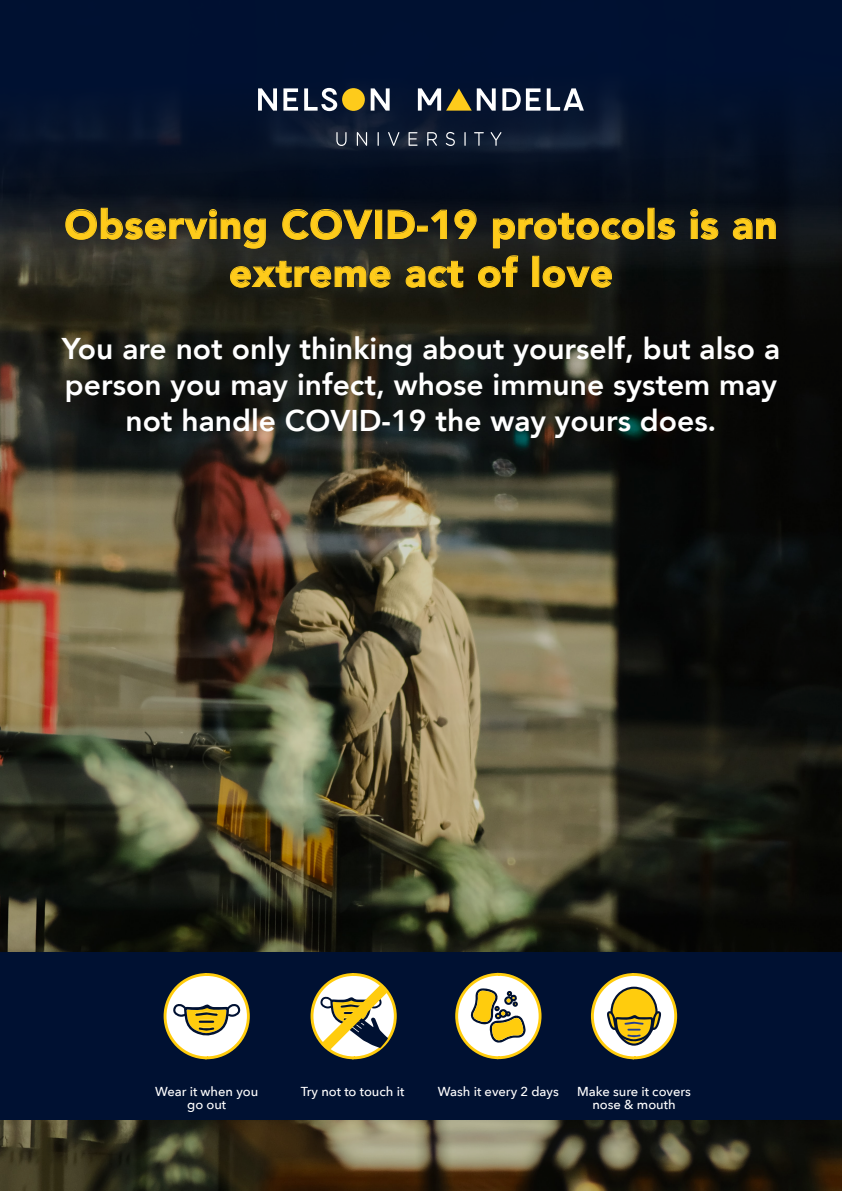
<style>
.page{position:relative;width:842px;height:1191px;background:#fff}
.page>*{position:absolute;margin:0;border:0;box-sizing:border-box;transform-origin:0 0}
.t1{font:900 40px "Avenir";letter-spacing:.02em;color:#fecb1b}
.t2{font:800 30px "Avenir";color:#fff}
.t3{font:500 13px "Avenir Next";color:#fff}
</style>
<div class="page">
<img style="left:0;top:0;width:842px;height:1191px">
<svg style="left:283px;top:88px;width:15px;height:23px"></svg>
<div style="left:342px;top:88px;width:23px;height:23px;background:#fecb1b;border-radius:50%"></div>
<svg style="left:371px;top:88px;width:19px;height:23px"></svg>
<svg style="left:258px;top:88px;width:19px;height:23px"></svg>
<svg style="left:418px;top:88px;width:78px;height:23px"></svg>
<svg style="left:547px;top:88px;width:37px;height:23px"></svg>
<svg style="left:502px;top:88px;width:38px;height:23px"></svg>
<svg style="left:304px;top:88px;width:33px;height:23px"></svg>
<svg style="left:336px;top:132px;width:11px;height:14px"></svg>
<svg style="left:357px;top:132px;width:10px;height:14px"></svg>
<svg style="left:378px;top:132px;width:1px;height:14px"></svg>
<svg style="left:388px;top:132px;width:11px;height:14px"></svg>
<svg style="left:409px;top:132px;width:9px;height:14px"></svg>
<svg style="left:427px;top:132px;width:10px;height:14px"></svg>
<svg style="left:446px;top:132px;width:9px;height:14px"></svg>
<svg style="left:464px;top:132px;width:2px;height:14px"></svg>
<svg style="left:474px;top:132px;width:10px;height:14px"></svg>
<svg style="left:491px;top:132px;width:10px;height:14px"></svg>
<div style="left:0;top:952px;width:842px;height:168px;background:#001132"></div>
<svg style="left:163px;top:973px;width:87px;height:87px"></svg>
<svg style="left:310px;top:973px;width:87px;height:87px"></svg>
<svg style="left:455px;top:972px;width:87px;height:88px"></svg>
<svg style="left:590px;top:973px;width:88px;height:87px"></svg>
<svg style="left:65px;top:208px;width:201px;height:41px;background:#3b3723"></svg>
<svg style="left:282px;top:209px;width:91px;height:31px;background:#353320"></svg>
<div style="left:375px;top:210px;width:7px;height:29px;border:1px solid #fecb1b"></div>
<svg style="left:388px;top:210px;width:27px;height:29px"></svg>
<div style="left:417px;top:226px;width:11px;height:5px;border:1px solid #fecb1b"></div>
<svg style="left:431px;top:210px;width:16px;height:29px"></svg>
<svg style="left:454px;top:209px;width:23px;height:30px"></svg>
<svg style="left:493px;top:213px;width:151px;height:35px;background:#33301d"></svg>
<svg style="left:657px;top:218px;width:18px;height:21px"></svg>
<svg style="left:690px;top:209px;width:28px;height:30px"></svg>
<svg style="left:733px;top:218px;width:43px;height:21px"></svg>
<svg style="left:230px;top:261px;width:161px;height:26px;background:#4b431e"></svg>
<svg style="left:406px;top:261px;width:57px;height:26px"></svg>
<svg style="left:478px;top:255px;width:40px;height:32px"></svg>
<svg style="left:543px;top:266px;width:69px;height:21px"></svg>
<p class="t1" style="left:65px;top:190px;width:714px">Observing COVID-19 protocols is an</p>
<p class="t1" style="left:229px;top:238px;width:385px">extreme act of love</p>
<p class="t2" style="left:62px;top:325px;width:720px">You are not only thinking about yourself, but also a</p>
<p class="t2" style="left:65px;top:361px;width:714px">person you may infect, whose immune system may</p>
<p class="t2" style="left:125px;top:397px;width:592px">not handle COVID-19 the way yours does.</p>
<p class="t3" style="left:155px;top:1080px;width:105px">Wear it when you</p>
<p class="t3" style="left:301px;top:1080px;width:105px">Try not to touch it</p>
<p class="t3" style="left:187px;top:1093px;width:41px">go out</p>
<p class="t3" style="left:438px;top:1080px;width:123px">Wash it every 2 days</p>
<p class="t3" style="left:577px;top:1080px;width:115px">Make sure it covers</p>
<p class="t3" style="left:592px;top:1093px;width:85px">nose &amp; mouth</p>
</div>
